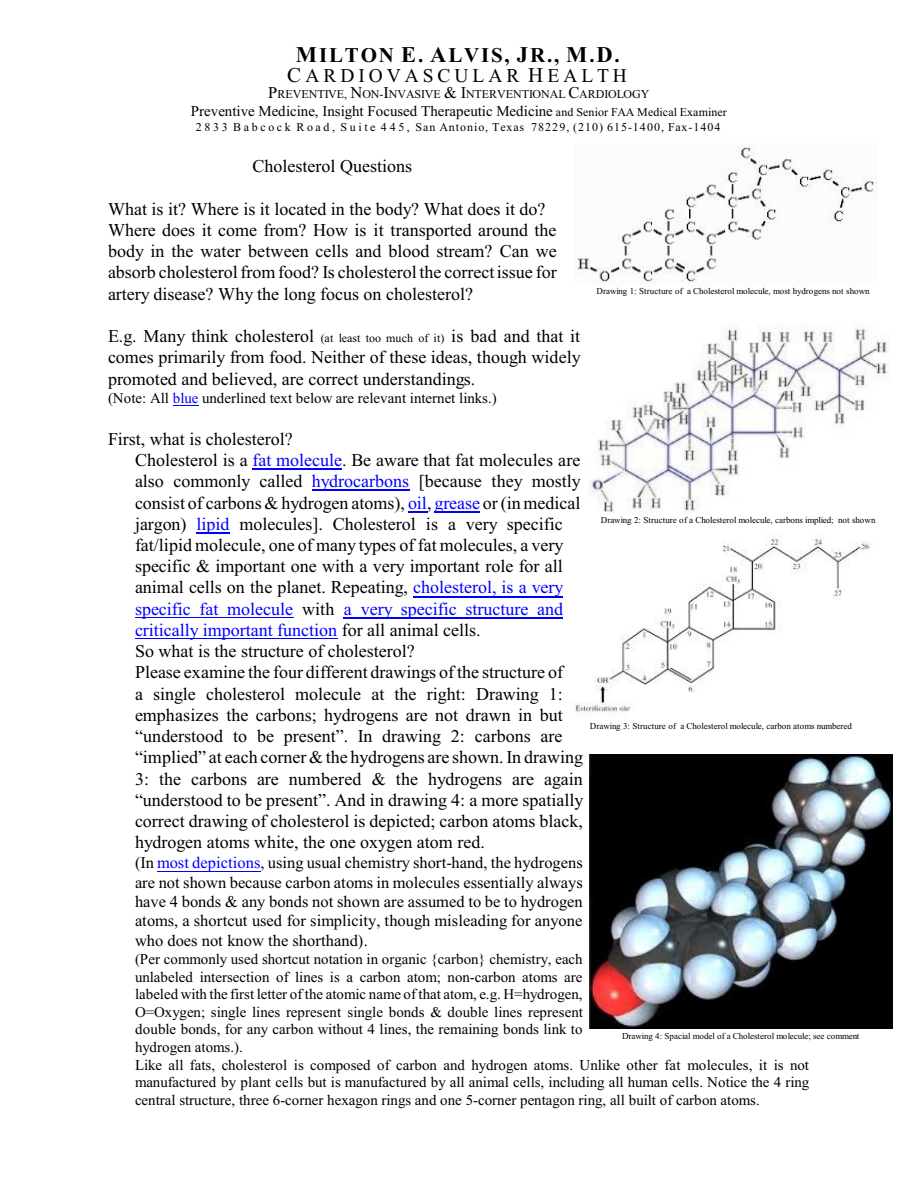
<style>
.page{position:relative;width:918px;height:1188px;background:#fff}
.page>*{position:absolute;margin:0;border:0;box-sizing:border-box;transform-origin:0 0}
.t1{font:700 21px "Times New Roman";letter-spacing:.09em;color:#000}
.t2{font:19.5px "Times New Roman";letter-spacing:.205em;color:#000}
.t3{font:18px/21.3px "Times New Roman";color:#000}
.t4{font:16.5px/19.5px "Times New Roman";color:#000;text-align:justify}
.t5{font:15px/17.7px "Times New Roman";color:#000}
.t6{font:12px "Times New Roman";letter-spacing:.085em;color:#000}
.t7{font:12px "Times New Roman";color:#000}
.t8{font:9px "Times New Roman";color:#000}
.s1{font-size:22.5px}
.s2{font-size:21px}
.s3{font-size:16.5px}
.s4{font-size:12px}
.s5{color:#00f}
</style>
<div class="page">
<hr style="left:253px;top:469px;width:89px;height:1px;background:#00f">
<hr style="left:312px;top:490px;width:97px;height:1px;background:#00f">
<svg style="left:408px;top:511px;width:19px;height:1px"></svg>
<hr style="left:435px;top:511px;width:45px;height:1px;background:#00f">
<hr style="left:197px;top:532px;width:33px;height:2px;background:#00f">
<hr style="left:413px;top:596px;width:150px;height:1px;background:#00f">
<hr style="left:135px;top:617px;width:158px;height:1px;background:#00f">
<hr style="left:344px;top:617px;width:219px;height:1px;background:#00f">
<hr style="left:135px;top:638px;width:202px;height:1px;background:#00f">
<hr style="left:157px;top:871px;width:104px;height:1px;background:#00f">
<img style="left:575px;top:144px;width:302px;height:139px">
<img style="left:590px;top:754px;width:302px;height:275px">
<img style="left:587px;top:327px;width:303px;height:186px">
<img style="left:575px;top:534px;width:295px;height:178px">
<p class="t1" style="left:296px;top:48px;width:325px"><span class="s1">M</span>ILTON <span class="s1">E</span>. <span class="s1">A</span>LVIS, <span class="s1">J</span>R., <span class="s1">M</span>.<span class="s1">D</span>.</p>
<p class="t2" style="left:287px;top:69px;width:341px"><span class="s2">C</span>ARDIOVASCULAR <span class="s2">H</span>EALTH</p>
<p class="t7" style="left:268px;top:90px;width:383px"><span class="s3">P</span>REVENTIVE, <span class="s3">N</span>ON-<span class="s3">I</span>NVASIVE <span class="s3">&amp; I</span>NTERVENTIONAL <span class="s3">C</span>ARDIOLOGY</p>
<p class="t5" style="left:191px;top:104px;width:538px">Preventive Medicine, Insight Focused Therapeutic Medicine <span class="s4">and Senior FAA Medical Examiner</span></p>
<p class="t6" style="left:196px;top:123px;width:526px">2 8 3 3 B a b c o c k R o a d , S u i t e 4 4 5 , San Antonio, Texas 78229, (210) 615-1400, Fax-1404</p>
<p class="t3" style="left:253px;top:157px;width:161px">Cholesterol Questions</p>
<p class="t3" style="left:108px;top:200px;width:450px">What is it? Where is it located in the body? What does it do?<br>Where does it come from? How is it transported around the body in the water between cells and blood stream? Can we absorb cholesterol from food? Is cholesterol the correct issue for artery disease? Why the long focus on cholesterol?</p>
<p class="t3" style="left:108px;top:327px;width:474px;text-align:justify">E.g. Many think cholesterol <span class="s4">(at least too much of it)</span> is bad and that it comes primarily from food. Neither of these ideas, though widely promoted and believed, are correct understandings.</p>
<p class="t5" style="left:108px;top:391px;width:390px">(Note: All <span class="s5">blue</span> underlined text below are relevant internet links.)</p>
<p class="t3" style="left:135px;top:430px;width:450px;text-indent:-27px">First, what is cholesterol?<br>Cholesterol is a <span class="s5">fat molecule</span>. Be aware that fat molecules are also commonly called <span class="s5">hydrocarbons</span> [because they mostly consist of carbons &amp; hydrogen atoms), <span class="s5">oil</span>, <span class="s5">grease</span> or (in medical jargon) <span class="s5">lipid</span> molecules]. Cholesterol is a very specific fat/lipid molecule, one of many types of fat molecules, a very specific &amp; important one with a very important role for all animal cells on the planet. Repeating, <span class="s5">cholesterol, is a very specific fat molecule</span> with <span class="s5">a very specific structure and critically important function</span> for all animal cells.<br>So what is the structure of cholesterol?<br>Please examine the four different drawings of the structure of<br>a single cholesterol molecule at the right: Drawing 1: emphasizes the carbons; hydrogens are not drawn in but “understood to be present”. In drawing 2: carbons are “implied” at each corner &amp;the hydrogens are shown. In drawing 3: the carbons are numbered &amp; the hydrogens are again “understood to be present”. And in drawing 4: a more spatially correct drawing of cholesterol is depicted; carbon atoms black, hydrogen atoms white, the one oxygen atom red.</p>
<p class="t4" style="left:135px;top:854px;width:449px">(In <span class="s5">most depictions</span>, using usual chemistry short-hand, the hydrogens are not shown because carbon atoms in molecules essentially always have 4 bonds &amp; any bonds not shown are assumed to be to hydrogen atoms, a shortcut used for simplicity, though misleading for anyone who does not know the shorthand).</p>
<p class="t5" style="left:135px;top:951px;width:676px">(Per commonly used shortcut notation in organic {carbon} chemistry, each<br>unlabeled intersection of lines is a carbon atom; non-carbon atoms are<br>labeled with the first letter of the atomic name of that atom, e.g. H=hydrogen,<br>O=Oxygen; single lines represent single bonds &amp; double lines represent<br>double bonds, for any carbon without 4 lines, the remaining bonds link to<br>hydrogen atoms.).<br>Like all fats, cholesterol is composed of carbon and hydrogen atoms. Unlike other fat molecules, it is not manufactured by plant cells but is manufactured by all animal cells, including all human cells. Notice the 4 ring central structure, three 6-corner hexagon rings and one 5-corner pentagon ring, all built of carbon atoms.</p>
<p class="t8" style="left:597px;top:288px;width:275px">Drawing 1: Structure of a Cholesterol molecule, most hydrogens not shown</p>
<p class="t8" style="left:601px;top:517px;width:276px">Drawing 2: Structure of a Cholesterol molecule, carbons implied; not shown</p>
<p class="t8" style="left:590px;top:723px;width:264px">Drawing 3: Structure of a Cholesterol molecule, carbon atoms numbered</p>
<p class="t8" style="left:622px;top:1033px;width:239px">Drawing 4: Spacial model of a Cholesterol molecule; see comment</p>
</div>
